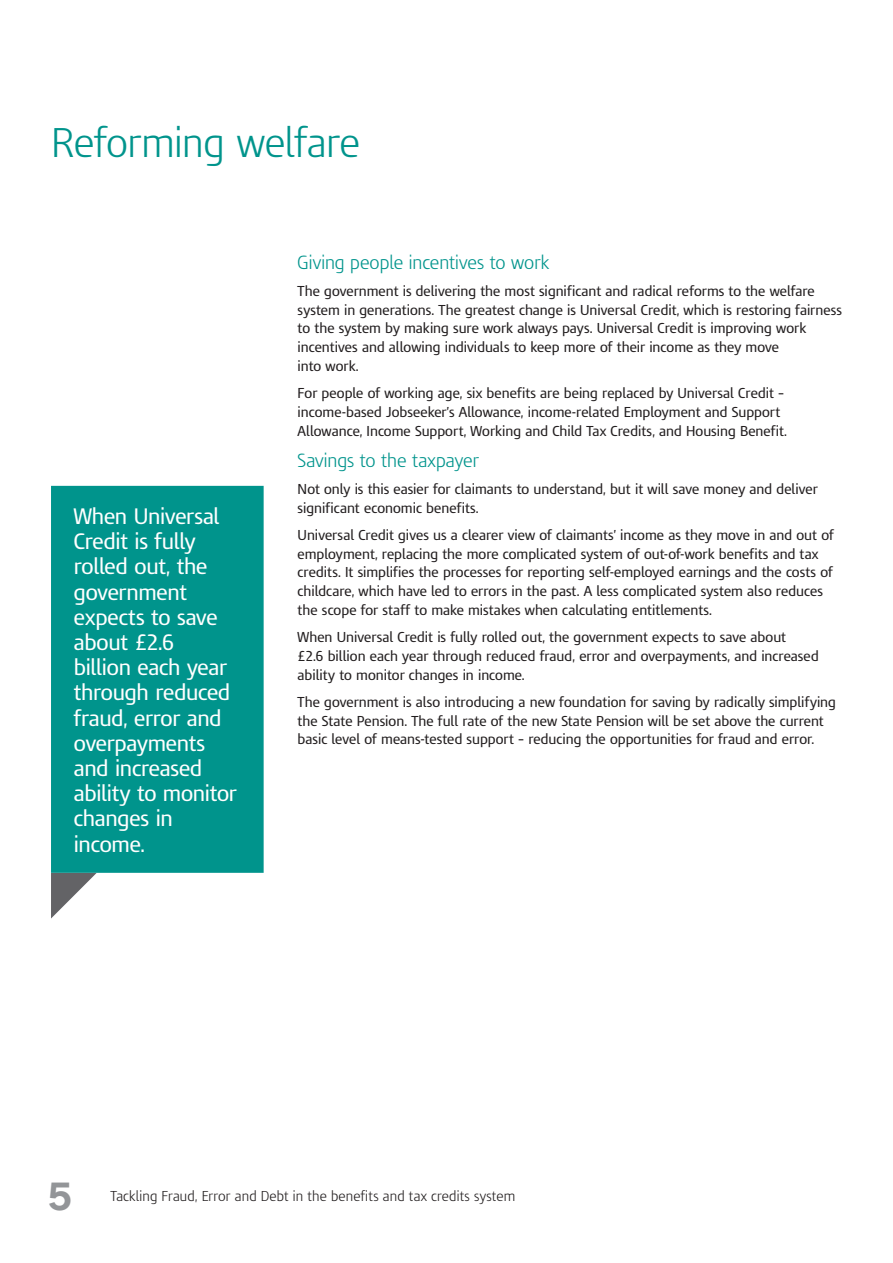
<style>
.page{position:relative;width:893px;height:1263px;background:#fff}
.page>*{position:absolute;margin:0;border:0;box-sizing:border-box;transform-origin:0 0}
.Heading_1{font:300 39px "HMRC Modena";letter-spacing:-.01em;color:#00948c}
.t1{font:700 39px "GDS Transport";color:#939598}
.t2{font:21px/25.2px "HMRC Modena";letter-spacing:-.01em;color:#fff}
.Heading_3{font:300 18px "HMRC Modena";color:#00948c}
.Body_copy{font:13.5px/18.8px "HMRC Modena";letter-spacing:.005em;color:#231f20}
.t3{font:300 13.5px "HMRC Modena";letter-spacing:.015em;color:#231f20}
</style>
<div class="page">
<svg style="left:51px;top:873px;width:46px;height:45px"></svg>
<div style="left:51px;top:486px;width:213px;height:387px;background:#00948c"></div>
<h2 class="Heading_1" style="left:51px;top:119px;width:310px">Reforming welfare</h2>
<h2 class="t2" style="left:74px;top:504px;width:164px">When Universal<br>Credit is fully rolled out, the government expects to save about £2.6<br>billion each year through reduced fraud, error and overpayments and increased ability to monitor changes in income.</h2>
<h2 class="Heading_3" style="left:298px;top:251px;width:253px">Giving people incentives to work</h2>
<p class="Body_copy" style="left:298px;top:282px;width:546px">The government is delivering the most significant and radical reforms to the welfare system in generations. The greatest change is Universal Credit, which is restoring fairness to the system by making sure work always pays. Universal Credit is improving work incentives and allowing individuals to keep more of their income as they move<br>into work.</p>
<p class="Body_copy" style="left:298px;top:384px;width:491px">For people of working age, six benefits are being replaced by Universal Credit – income-based Jobseeker’s Allowance, income-related Employment and Support<br>Allowance, Income Support, Working and Child Tax Credits, and Housing Benefit.</p>
<h2 class="Heading_3" style="left:298px;top:449px;width:183px">Savings to the taxpayer</h2>
<p class="Body_copy" style="left:298px;top:480px;width:522px">Not only is this easier for claimants to understand, but it will save money and deliver significant economic benefits.</p>
<p class="Body_copy" style="left:298px;top:526px;width:538px">Universal Credit gives us a clearer view of claimants’ income as they move in and out of employment, replacing the more complicated system of out-of-work benefits and tax credits. It simplifies the processes for reporting self-employed earnings and the costs of childcare, which have led to errors in the past. A less complicated system also reduces the scope for staff to make mistakes when calculating entitlements.</p>
<p class="Body_copy" style="left:298px;top:628px;width:523px">When Universal Credit is fully rolled out, the government expects to save about<br>£2.6 billion each year through reduced fraud, error and overpayments, and increased ability to monitor changes in income.</p>
<p class="Body_copy" style="left:298px;top:693px;width:540px">The government is also introducing a new foundation for saving by radically simplifying the State Pension. The full rate of the new State Pension will be set above the current basic level of means-tested support – reducing the opportunities for fraud and error.</p>
<h1 class="t1" style="left:48px;top:1172px;width:25px">5</h1>
<p class="t3" style="left:111px;top:1188px;width:406px">Tackling Fraud, Error and Debt in the benefits and tax credits system</p>
</div>
